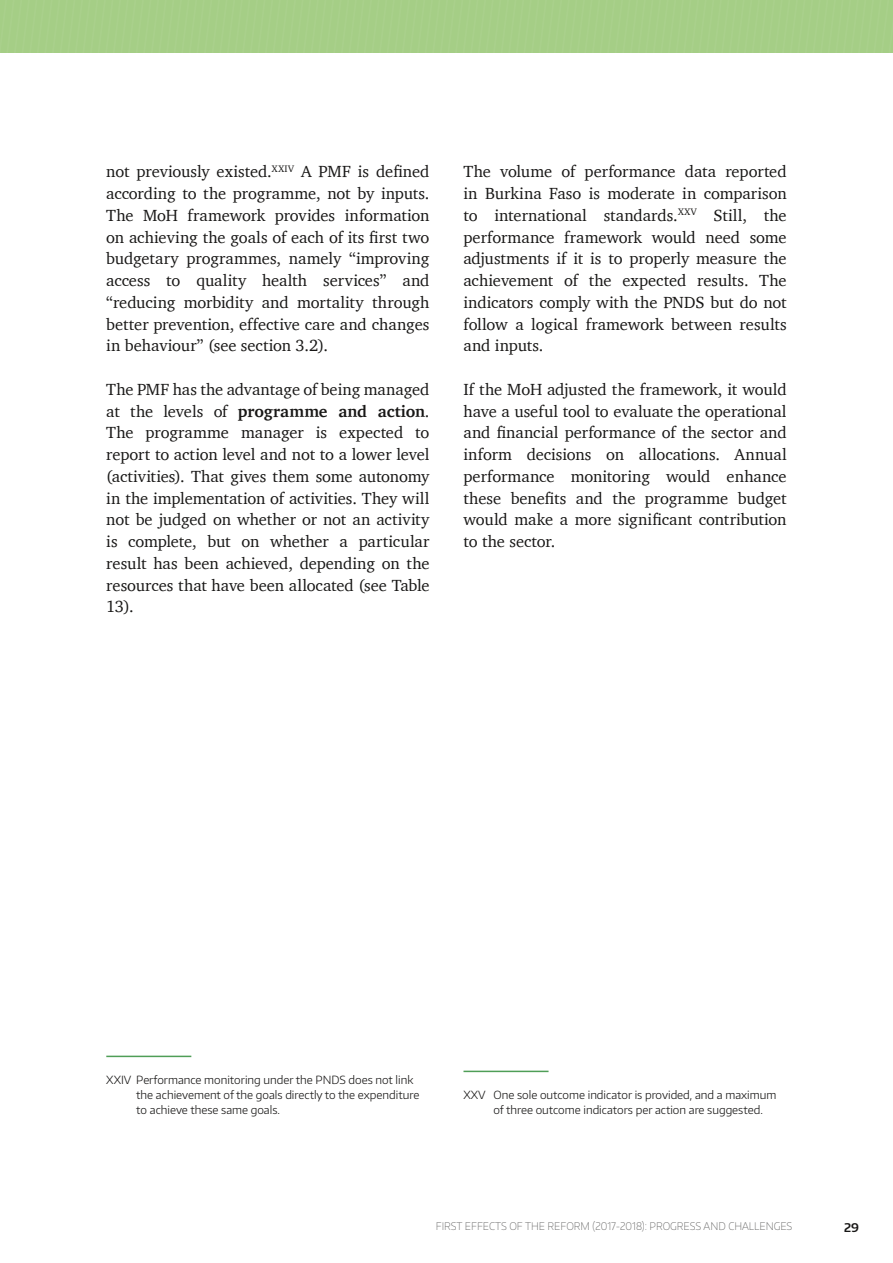
<style>
.page{position:relative;width:893px;height:1263px;background:#fff}
.page>*{position:absolute;margin:0;border:0;box-sizing:border-box;transform-origin:0 0}
.t1{font:16.5px/21.8px "Charter";letter-spacing:-.005em;color:#181716;text-align:justify}
.t2{font:600 12px "Encode Sans";color:#181716}
.t3{font:300 11.25px/15px "Encode Sans";color:#181716}
.t4{font:100 10.5px "Encode Sans";color:#565655}
.s1{font-weight:700}
</style>
<div class="page">
<div style="left:0;top:0;width:893px;height:53px;background:#a5ce86"></div>
<hr style="left:106px;top:1056px;width:85px;height:1px;background:#4f9e57">
<hr style="left:463px;top:1071px;width:86px;height:1px;background:#4f9e57">
<p class="t1" style="left:106px;top:161px;width:325px">not previously existed.<sup>XXIV</sup> A PMF is defined according to the programme, not by inputs.<br>The MoH framework provides information on achieving the goals of each of its first two budgetary programmes, namely “improving access to quality health services” and “reducing morbidity and mortality through better prevention, effective care and changes in behaviour” (see section 3.2).</p>
<p class="t1" style="left:106px;top:378px;width:325px">The PMF has the advantage of being managed at the levels of <span class="s1">programme and action</span>.<br>The programme manager is expected to report to action level and not to a lower level (activities). That gives them some autonomy in the implementation of activities. They will not be judged on whether or not an activity is complete, but on whether a particular result has been achieved, depending on the resources that have been allocated (see Table 13).</p>
<p class="t1" style="left:463px;top:161px;width:325px">The volume of performance data reported in Burkina Faso is moderate in comparison to international standards.<sup>XXV</sup> Still, the performance framework would need some adjustments if it is to properly measure the achievement of the expected results. The indicators comply with the PNDS but do not follow a logical framework between results and inputs.</p>
<p class="t1" style="left:463px;top:378px;width:325px">If the MoH adjusted the framework, it would have a useful tool to evaluate the operational and financial performance of the sector and inform decisions on allocations. Annual performance monitoring would enhance these benefits and the programme budget would make a more significant contribution to the sector.</p>
<p class="t3" style="left:136px;top:1072px;width:285px;text-indent:-30px">XXIV Performance monitoring under the PNDS does not link the achievement of the goals directly to the expenditure to achieve these same goals.</p>
<p class="t3" style="left:493px;top:1087px;width:284px;text-indent:-30px">XXV One sole outcome indicator is provided, and a maximum of three outcome indicators per action are suggested.</p>
<p class="t4" style="left:436px;top:1219px;width:358px">FI RST EFFECTS OF THE REFORM (2017-2018): PROGRESS AND CHALLENGES</p>
<p class="t2" style="left:844px;top:1219px;width:16px">29</p>
</div>
